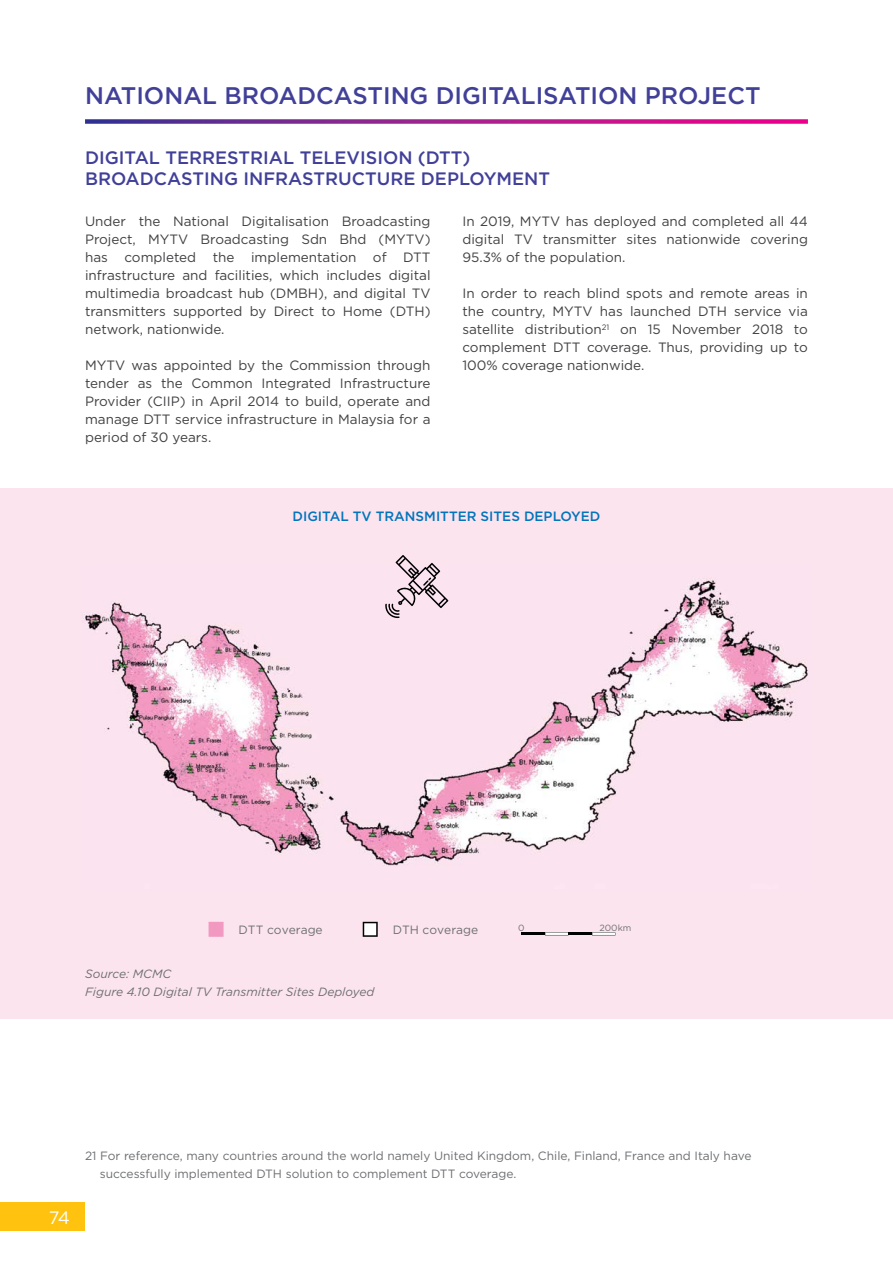
<style>
.page{position:relative;width:893px;height:1263px;background:#fff}
.page>*{position:absolute;margin:0;border:0;box-sizing:border-box;transform-origin:0 0}
.t1{font:500 24px "Gotham";color:#414099}
.t2{font:500 18px/21.6px "Gotham";color:#414099}
.t3{font:18px "Gotham";color:#fff}
.t4{font:13.5px/18px "Gotham";color:#414042;text-align:justify}
.t5{font:500 13.5px "Gotham";color:#0074bc}
.t6{font:12px/18px "Gotham";color:#6d6e71}
.t7{font:italic 12px/18px "Gotham";color:#6d6e71}
.t8{font:12px "Gotham";color:#6e6f71}
.t9{font:9px "Gotham";color:#6e6f71}
</style>
<div class="page">
<div style="left:0;top:488px;width:893px;height:530px;background:#fce4ee"></div>
<svg style="left:85px;top:119px;width:723px;height:5px;background:#a53499"></svg>
<div style="left:209px;top:922px;width:15px;height:15px;background:#f299c1"></div>
<svg style="left:363px;top:922px;width:15px;height:15px"></svg>
<hr style="left:521px;top:932px;width:24px;height:3px;background:#000">
<hr style="left:545px;top:932px;width:23px;height:3px;background:#000">
<hr style="left:568px;top:932px;width:24px;height:3px;background:#000">
<hr style="left:592px;top:932px;width:23px;height:3px;background:#000">
<img style="left:81px;top:578px;width:727px;height:288px">
<svg style="left:385px;top:555px;width:63px;height:63px"></svg>
<div style="left:0;top:1203px;width:85px;height:28px;background:#ffc20e"></div>
<h1 class="t1" style="left:85px;top:80px;width:677px">NATIONAL BROADCASTING DIGITALISATION PROJECT</h1>
<h2 class="t2" style="left:85px;top:146px;width:467px">DIGITAL TERRESTRIAL TELEVISION (DTT)<br>BROADCASTING INFRASTRUCTURE DEPLOYMENT</h2>
<p class="t4" style="left:85px;top:212px;width:347px">Under the National Digitalisation Broadcasting Project, MYTV Broadcasting Sdn Bhd (MYTV) has completed the implementation of DTT infrastructure and facilities, which includes digital multimedia broadcast hub (DMBH), and digital TV transmitters supported by Direct to Home (DTH) network, nationwide.</p>
<p class="t4" style="left:85px;top:356px;width:347px">MYTV was appointed by the Commission through tender as the Common Integrated Infrastructure Provider (CIIP) in April 2014 to build, operate and manage DTT service infrastructure in Malaysia for a period of 30 years.</p>
<p class="t4" style="left:462px;top:212px;width:347px">In 2019, MYTV has deployed and completed all 44 digital TV transmitter sites nationwide covering 95.3% of the population.</p>
<p class="t4" style="left:462px;top:284px;width:347px">In order to reach blind spots and remote areas in the country, MYTV has launched DTH service via satellite distribution<sup>21</sup> on 15 November 2018 to complement DTT coverage. Thus, providing up to 100% coverage nationwide.</p>
<p class="t5" style="left:293px;top:508px;width:309px">DIGITAL TV TRANSMITTER SITES DEPLOYED</p>
<p class="t8" style="left:239px;top:922px;width:86px">DTT coverage</p>
<p class="t8" style="left:393px;top:922px;width:87px">DTH coverage</p>
<p class="t9" style="left:518px;top:922px;width:8px">0</p>
<p class="t9" style="left:599px;top:922px;width:33px">200km</p>
<p class="t7" style="left:85px;top:964px;width:291px">Source: MCMC<br>Figure 4.10 Digital TV Transmitter Sites Deployed</p>
<h2 class="t3" style="left:49px;top:1206px;width:23px">74</h2>
<p class="t6" style="left:100px;top:1146px;width:653px;text-indent:-15px">21 For reference, many countries around the world namely United Kingdom, Chile, Finland, France and Italy have successfully implemented DTH solution to complement DTT coverage.</p>
</div>
